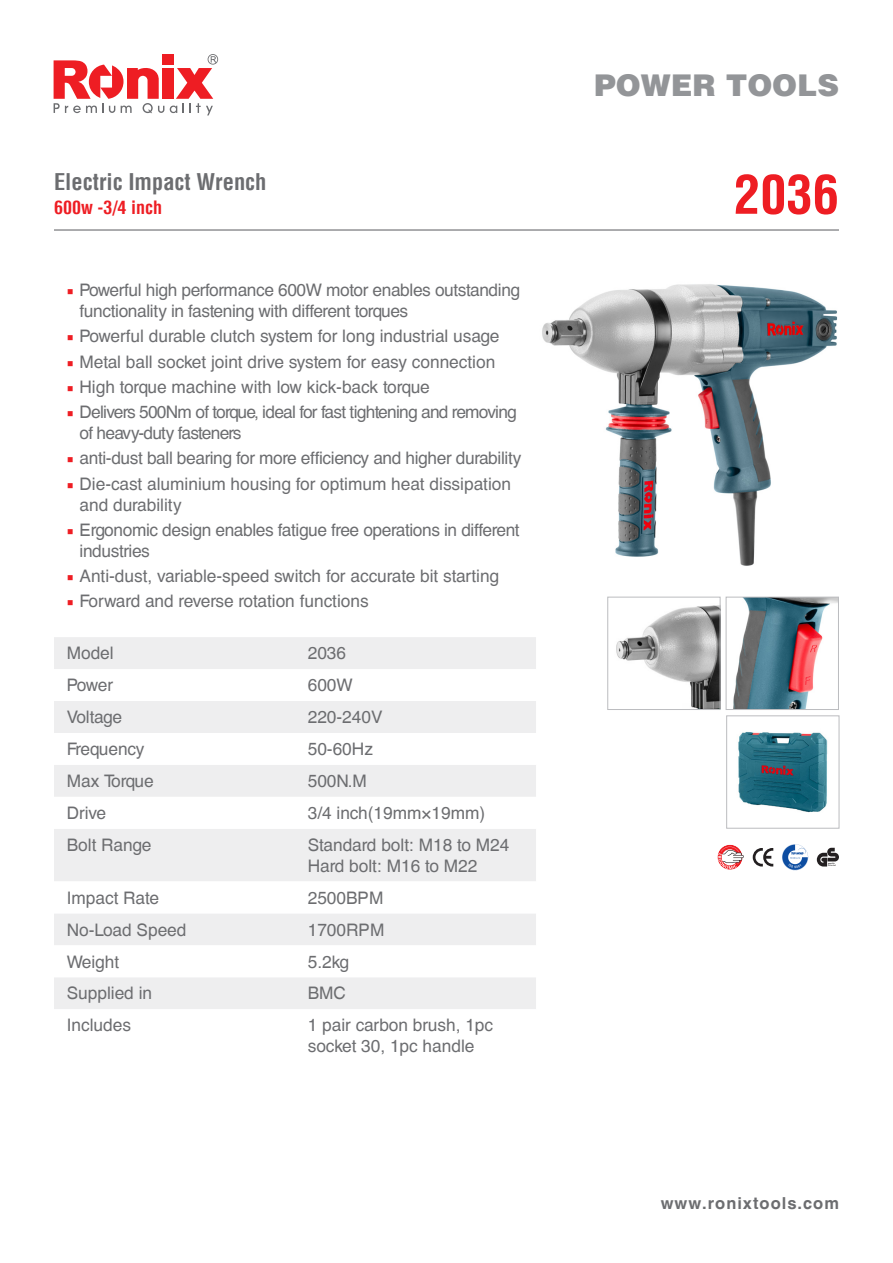
<style>
.page{position:relative;width:893px;height:1263px;background:#fff}
.page>*{position:absolute;margin:0;border:0;box-sizing:border-box;transform-origin:0 0}
.t1{font:700 condensed 52.5px "Helvetica LT";color:#ee1d23}
.t2{font:900 30px "Helvetica LT";color:#939598}
.t3{font:700 condensed 22.5px "Helvetica LT";color:#6c6d70}
.t4{font:700 condensed 18px "Helvetica LT";color:#ee1d23}
.t5{font:17.25px/21px "Helvetica CE";letter-spacing:-.015em;color:#6c6d70}
.t6{font:17.25px/21px "Helvetica CE";letter-spacing:-.04em;color:#6c6d70}
.t7{font:700 16.5px "Helvetica CE";letter-spacing:.06em;color:#6c6d70}
.s1{font-family:"Minion Pro";color:#ee1d23}
</style>
<div class="page">
<svg style="left:170px;top:54px;width:48px;height:61px"></svg>
<div style="left:162px;top:68px;width:11px;height:31px;background:#ee1d23"></div>
<svg style="left:54px;top:60px;width:110px;height:53px"></svg>
<div style="left:162px;top:54px;width:11px;height:11px;background:#ee1d23"></div>
<img style="left:542px;top:284px;width:296px;height:282px">
<div style="left:54px;top:637px;width:482px;height:32px;background:#eeeeef"></div>
<svg style="left:54px;top:701px;width:482px;height:308px;fill:#eeeeef"></svg>
<img style="left:616px;top:605px;width:103px;height:103px">
<div style="left:607px;top:597px;width:114px;height:113px;border:1px solid #bcbdc0"></div>
<img style="left:733px;top:599px;width:104px;height:109px">
<div style="left:726px;top:597px;width:113px;height:113px;border:1px solid #bcbdc0"></div>
<hr style="left:54px;top:229px;width:785px;height:2px;background:#6c6d70">
<img style="left:738px;top:732px;width:90px;height:81px">
<div style="left:726px;top:715px;width:113px;height:114px;border:1px solid #bcbdc0"></div>
<svg style="left:782px;top:844px;width:26px;height:26px"></svg>
<svg style="left:717px;top:844px;width:27px;height:26px"></svg>
<svg style="left:753px;top:848px;width:20px;height:18px"></svg>
<svg style="left:817px;top:848px;width:22px;height:18px"></svg>
<p class="t3" style="left:54px;top:167px;width:214px">Electric Impact Wrench</p>
<p class="t4" style="left:54px;top:196px;width:109px">600w -3/4 inch</p>
<p class="t5" style="left:80px;top:280px;width:442px;text-indent:-13px"><span class="s1">■</span> Powerful high performance 600W motor enables outstanding functionality in fastening with different torques</p>
<p class="t5" style="left:67px;top:326px;width:434px"><span class="s1">■</span> Powerful durable clutch system for long industrial usage</p>
<p class="t5" style="left:67px;top:351px;width:430px"><span class="s1">■</span> Metal ball socket joint drive system for easy connection</p>
<p class="t5" style="left:67px;top:376px;width:365px"><span class="s1">■</span> High torque machine with low kick-back torque</p>
<p class="t6" style="left:80px;top:402px;width:439px;text-indent:-13px"><span class="s1">■</span> Delivers 500Nm of torque, ideal for fast tightening and removing of heavy-duty fasteners</p>
<p class="t5" style="left:67px;top:448px;width:456px"><span class="s1">■</span> anti-dust ball bearing for more efficiency and higher durability</p>
<p class="t5" style="left:80px;top:473px;width:433px;text-indent:-13px"><span class="s1">■</span> Die-cast aluminium housing for optimum heat dissipation and durability</p>
<p class="t5" style="left:80px;top:519px;width:442px;text-indent:-13px"><span class="s1">■</span> Ergonomic design enables fatigue free operations in different industries</p>
<p class="t5" style="left:67px;top:566px;width:434px"><span class="s1">■</span> Anti-dust, variable-speed switch for accurate bit starting</p>
<p class="t5" style="left:67px;top:591px;width:303px"><span class="s1">■</span> Forward and reverse rotation functions</p>
<p class="t5" style="left:67px;top:643px;width:48px">Model</p>
<p class="t5" style="left:308px;top:643px;width:40px">2036</p>
<p class="t5" style="left:67px;top:675px;width:48px">Power</p>
<p class="t5" style="left:308px;top:675px;width:47px">600W</p>
<p class="t5" style="left:67px;top:707px;width:57px">Voltage</p>
<p class="t5" style="left:308px;top:707px;width:76px">220-240V</p>
<p class="t5" style="left:67px;top:739px;width:79px">Frequency</p>
<p class="t5" style="left:308px;top:739px;width:67px">50-60Hz</p>
<p class="t5" style="left:67px;top:771px;width:88px">Max Torque</p>
<p class="t5" style="left:308px;top:771px;width:61px">500N.M</p>
<p class="t5" style="left:67px;top:803px;width:41px">Drive</p>
<p class="t5" style="left:308px;top:803px;width:179px">3/4 inch(19mm×19mm)</p>
<p class="t5" style="left:67px;top:834px;width:86px">Bolt Range</p>
<p class="t5" style="left:308px;top:835px;width:203px">Standard bolt: M18 to M24<br>Hard bolt: M16 to M22</p>
<p class="t5" style="left:67px;top:887px;width:94px">Impact Rate</p>
<p class="t5" style="left:308px;top:887px;width:77px">2500BPM</p>
<p class="t5" style="left:67px;top:919px;width:121px">No-Load Speed</p>
<p class="t5" style="left:308px;top:919px;width:78px">1700RPM</p>
<p class="t5" style="left:67px;top:951px;width:54px">Weight</p>
<p class="t5" style="left:308px;top:951px;width:43px">5.2kg</p>
<p class="t5" style="left:67px;top:983px;width:87px">Supplied in</p>
<p class="t5" style="left:308px;top:983px;width:40px">BMC</p>
<p class="t5" style="left:67px;top:1015px;width:66px">Includes</p>
<p class="t5" style="left:308px;top:1015px;width:187px">1 pair carbon brush, 1pc socket 30, 1pc handle</p>
<h2 class="t2" style="left:594px;top:65px;width:246px">POWER TOOLS</h2>
<p class="t1" style="left:734px;top:162px;width:107px">2036</p>
<p class="t7" style="left:661px;top:1193px;width:180px">www.ronixtools.com</p>
</div>
